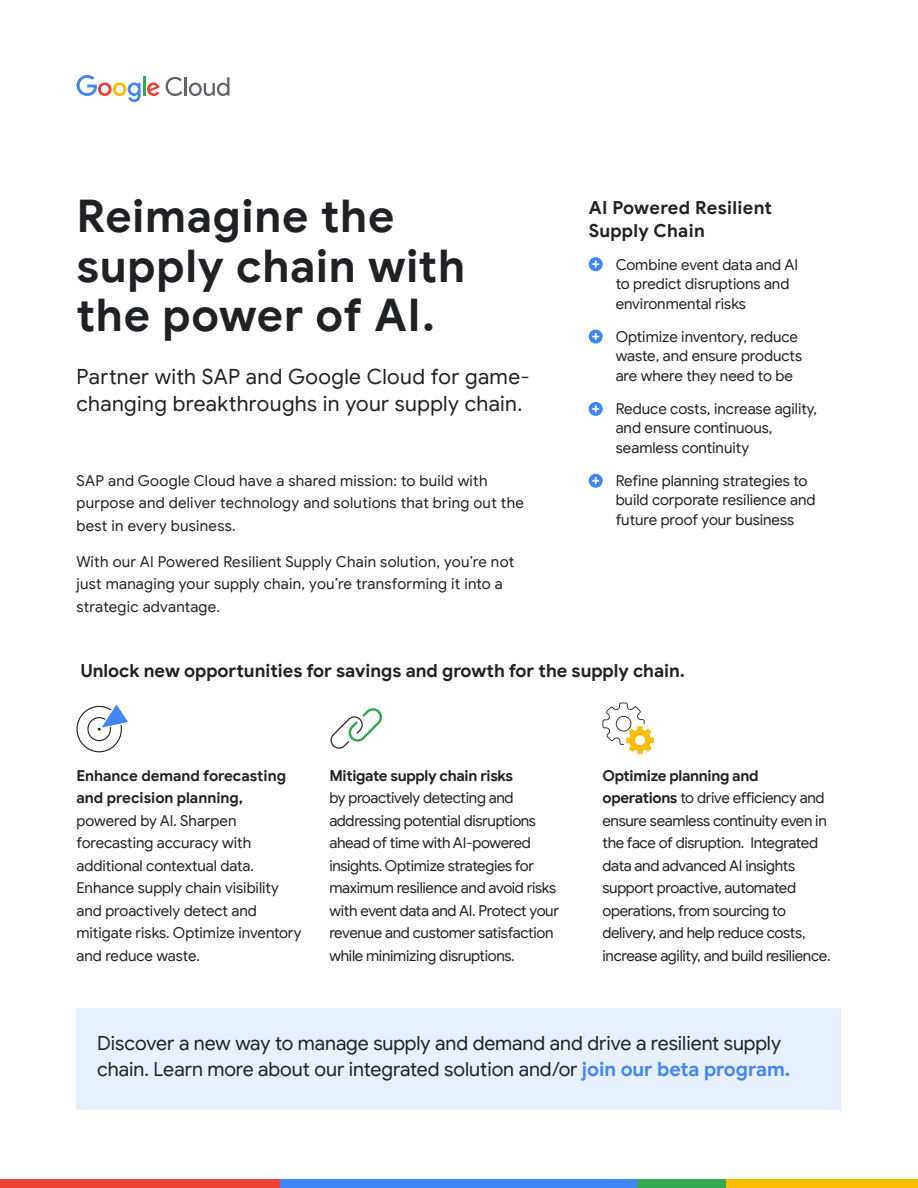
<style>
.page{position:relative;width:918px;height:1188px;background:#fff}
.page>*{position:absolute;margin:0;border:0;box-sizing:border-box;transform-origin:0 0}
.t1{font:700 45px/49.5px "Google Sans";letter-spacing:.015em;color:#202124}
.t2{font:21px/27px "Google Sans";letter-spacing:.02em;color:#202124}
.t3{font:19.5px/25.5px "Google Sans";color:#202124}
.t4{font:700 18px/22.5px "Google Sans";color:#202124}
.t5{font:15px/22.5px "Google Sans";letter-spacing:-.01em;color:#202124}
.t6{font:15px/22.5px "Google Sans";letter-spacing:.015em;color:#202124}
.t7{font:15px/22.5px "Google Sans";letter-spacing:.02em;color:#202124}
.t8{font:700 15px/22.5px "Google Sans";letter-spacing:-.005em;color:#202124}
.s1{font-weight:700}
.s2{font-weight:700;color:#4285f4}
</style>
<div class="page">
<svg style="left:77px;top:75px;width:64px;height:27px"></svg>
<hr style="left:143px;top:76px;width:3px;height:20px;background:#34a853">
<svg style="left:147px;top:82px;width:13px;height:14px"></svg>
<svg style="left:166px;top:77px;width:64px;height:19px"></svg>
<div style="left:589px;top:257px;width:14px;height:14px;background:#4285f4;border-radius:50%"></div>
<div style="left:589px;top:330px;width:14px;height:14px;background:#4285f4;border-radius:50%"></div>
<div style="left:589px;top:474px;width:14px;height:14px;background:#4285f4;border-radius:50%"></div>
<div style="left:589px;top:402px;width:14px;height:14px;background:#4285f4;border-radius:50%"></div>
<svg style="left:592px;top:261px;width:7px;height:7px"></svg>
<svg style="left:592px;top:333px;width:7px;height:7px"></svg>
<svg style="left:592px;top:477px;width:7px;height:7px"></svg>
<svg style="left:592px;top:405px;width:7px;height:7px"></svg>
<div style="left:0;top:1179px;width:281px;height:9px;background:#ea4335"></div>
<div style="left:281px;top:1179px;width:356px;height:9px;background:#4285f4"></div>
<div style="left:637px;top:1179px;width:90px;height:9px;background:#34a853"></div>
<div style="left:727px;top:1179px;width:191px;height:9px;background:#fbbc04"></div>
<svg style="left:76px;top:704px;width:52px;height:48px"></svg>
<svg style="left:330px;top:708px;width:52px;height:41px"></svg>
<svg style="left:603px;top:703px;width:51px;height:51px"></svg>
<div style="left:76px;top:1008px;width:766px;height:101px;background:#e8f0fe"></div>
<h1 class="t1" style="left:76px;top:192px;width:390px">Reimagine the supply chain with the power of AI.</h1>
<h2 class="t2" style="left:76px;top:363px;width:455px">Partner with SAP and Google Cloud for game&shy;changing breakthroughs in your supply chain.</h2>
<p class="t7" style="left:76px;top:469px;width:449px">SAP and Google Cloud have a shared mission: to build with purpose and deliver technology and solutions that bring out the best in every business.</p>
<p class="t6" style="left:76px;top:550px;width:439px">With our AI Powered Resilient Supply Chain solution, you’re not just managing your supply chain, you’re transforming it into a strategic advantage.</p>
<p class="t4" style="left:589px;top:197px;width:185px">AI Powered Resilient<br>Supply Chain</p>
<p class="t5" style="left:616px;top:255px;width:184px;line-height:19.5px">Combine event data and AI to predict disruptions and environmental risks</p>
<p class="t5" style="left:616px;top:327px;width:188px;line-height:19.5px">Optimize inventory, reduce waste, and ensure products are where they need to be</p>
<p class="t5" style="left:616px;top:399px;width:203px;line-height:19.5px">Reduce costs, increase agility, and ensure continuous, seamless continuity</p>
<p class="t5" style="left:616px;top:471px;width:201px;line-height:19.5px">Refine planning strategies to build corporate resilience and future proof your business</p>
<p class="t4" style="left:80px;top:659px;width:606px">Unlock new opportunities for savings and growth for the supply chain.</p>
<p class="t8" style="left:76px;top:765px;width:211px">Enhance demand forecasting and precision planning,</p>
<p class="t5" style="left:76px;top:809px;width:227px">powered by AI. Sharpen forecasting accuracy with additional contextual data.<br>Enhance supply chain visibility and proactively detect and mitigate risks. Optimize inventory and reduce waste.</p>
<p class="t8" style="left:329px;top:765px;width:185px">Mitigate supply chain risks</p>
<p class="t5" style="left:329px;top:787px;width:231px">by proactively detecting and addressing potential disruptions ahead of time with AI-powered insights. Optimize strategies for maximum resilience and avoid risks with event data and AI. Protect your revenue and customer satisfaction while minimizing disruptions.</p>
<p class="t5" style="left:603px;top:764px;width:230px"><span class="s1">Optimize planning and operations</span> to drive efficiency and ensure seamless continuity even in the face of disruption. Integrated data and advanced AI insights support proactive, automated operations, from sourcing to delivery, and help reduce costs, increase agility, and build resilience.</p>
<h3 class="t3" style="left:97px;top:1031px;width:695px">Discover a new way to manage supply and demand and drive a resilient supply chain. Learn more about our integrated solution and/or <span class="s2">join our beta program.</span></h3>
</div>
